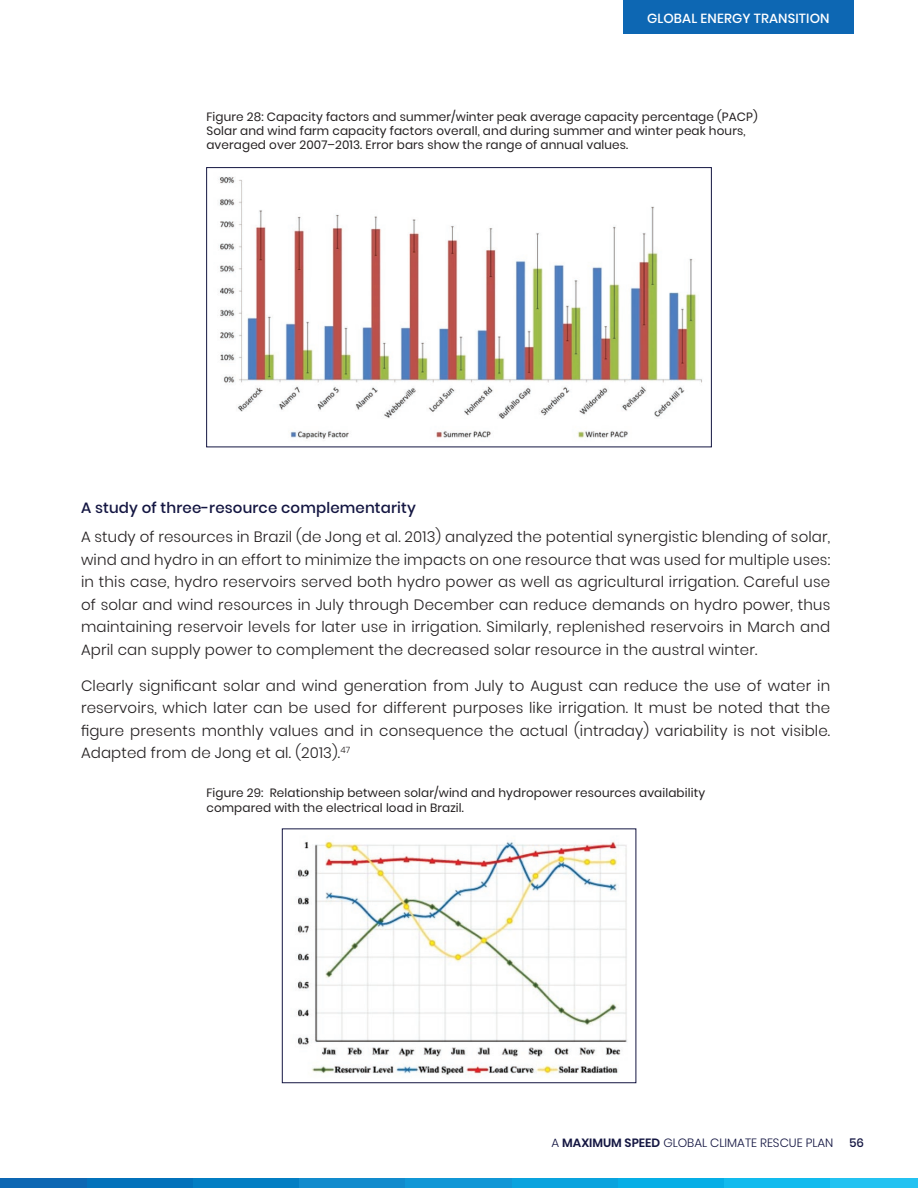
<style>
.page{position:relative;width:918px;height:1188px;background:#fff}
.page>*{position:absolute;margin:0;border:0;box-sizing:border-box;transform-origin:0 0}
.t1{font:300 15px/22.5px "Poppins";letter-spacing:.01em;color:#231f20;text-align:justify}
.t2{font:500 15px "Poppins";letter-spacing:.01em;color:#141642}
.t3{font:500 13.2px "Poppins";letter-spacing:.01em;color:#fff}
.t4{font:12px/14.4px "Poppins";letter-spacing:.01em;color:#231f20}
.t5{font:300 12px "Poppins";color:#141642}
.t6{font:500 12px "Poppins";color:#141642}
.s1{font-weight:600}
</style>
<div class="page">
<div style="left:0;top:1178px;width:88px;height:10px;background:#0d67b3"></div>
<div style="left:88px;top:1178px;width:106px;height:10px;background:#0372bb"></div>
<div style="left:194px;top:1178px;width:106px;height:10px;background:#037ec3"></div>
<div style="left:300px;top:1178px;width:106px;height:10px;background:#128bcd"></div>
<div style="left:406px;top:1178px;width:106px;height:10px;background:#1197d6"></div>
<div style="left:512px;top:1178px;width:106px;height:10px;background:#0aa3de"></div>
<div style="left:618px;top:1178px;width:106px;height:10px;background:#07aee6"></div>
<div style="left:724px;top:1178px;width:106px;height:10px;background:#12bbee"></div>
<div style="left:830px;top:1178px;width:88px;height:10px;background:#24c2f1"></div>
<div style="left:623px;top:0;width:231px;height:34px;background:#0d67b3"></div>
<img style="left:219px;top:177px;width:483px;height:262px">
<div style="left:206px;top:167px;width:506px;height:280px;border:1px solid #141642"></div>
<img style="left:297px;top:841px;width:330px;height:234px">
<div style="left:282px;top:829px;width:354px;height:254px;border:1px solid #141642"></div>
<p class="t3" style="left:647px;top:10px;width:184px">GLOBAL ENERGY TRANSITION</p>
<p class="t4" style="left:206px;top:109px;width:553px">Figure 28: Capacity factors and summer/winter peak average capacity percentage (PACP)<br>Solar and wind farm capacity factors overall, and during summer and winter peak hours, averaged over 2007–2013. Error bars show the range of annual values.</p>
<p class="t2" style="left:81px;top:499px;width:336px">A study of three-resource complementarity</p>
<p class="t1" style="left:81px;top:526px;width:751px">A study of resources in Brazil (de Jong et al. 2013) analyzed the potential synergistic blending of solar, wind and hydro in an effort to minimize the impacts on one resource that was used for multiple uses: in this case, hydro reservoirs served both hydro power as well as agricultural irrigation. Careful use of solar and wind resources in July through December can reduce demands on hydro power, thus maintaining reservoir levels for later use in irrigation. Similarly, replenished reservoirs in March and April can supply power to complement the decreased solar resource in the austral winter.</p>
<p class="t1" style="left:81px;top:675px;width:751px">Clearly significant solar and wind generation from July to August can reduce the use of water in reservoirs, which later can be used for different purposes like irrigation. It must be noted that the figure presents monthly values and in consequence the actual (intraday) variability is not visible.<br>Adapted from de Jong et al. (2013).<sup>47</sup></p>
<p class="t4" style="left:206px;top:786px;width:500px">Figure 29: Relationship between solar/wind and hydropower resources availability compared with the electrical load in Brazil.</p>
<p class="t5" style="left:551px;top:1136px;width:284px">A <span class="s1">MAXIMUM SPEED</span> GLOBAL CLIMATE RESCUE PLAN</p>
<p class="t6" style="left:849px;top:1136px;width:16px">56</p>
</div>
